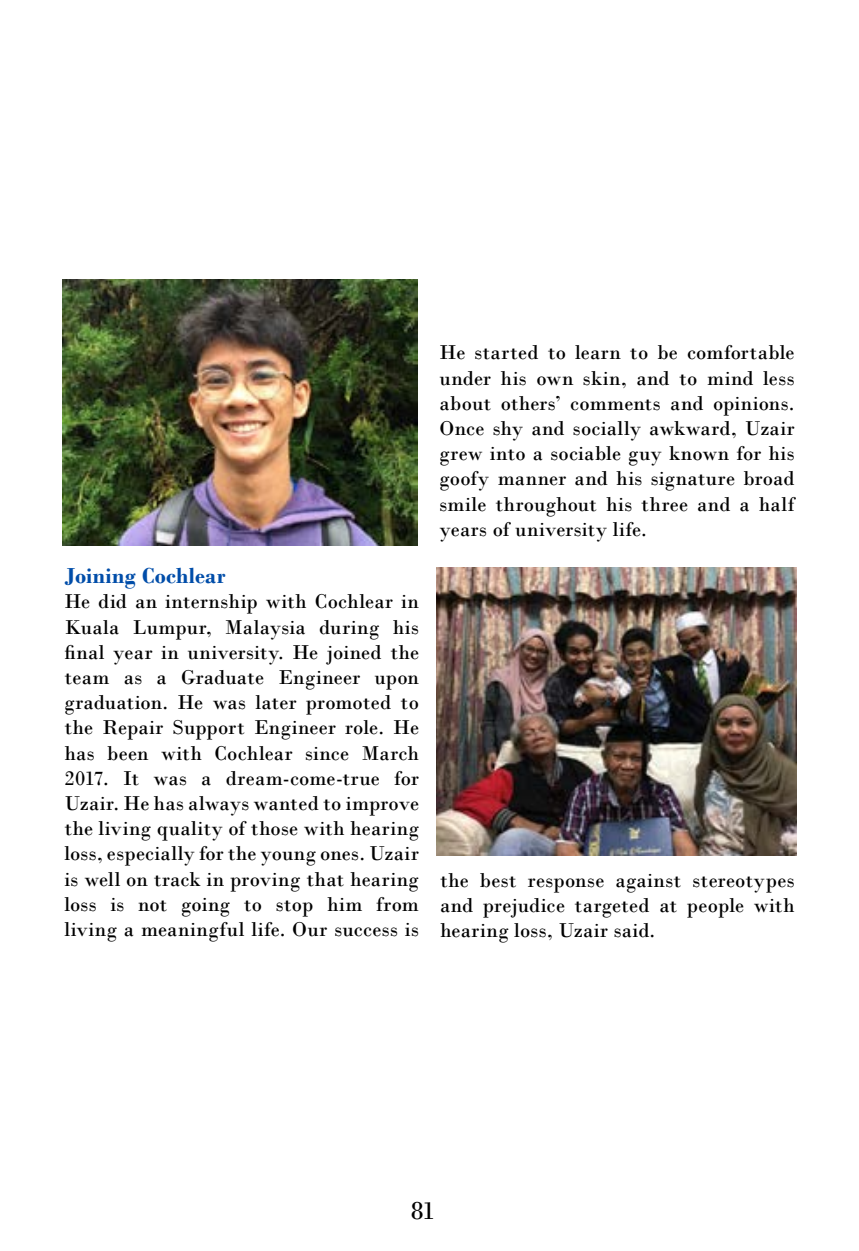
<style>
.page{position:relative;width:859px;height:1251px;background:#fff}
.page>*{position:absolute;margin:0;border:0;box-sizing:border-box;transform-origin:0 0}
.t1{font:26.25px "Bodoni";color:#000}
.t2{font:700 22.75px "Bodoni";letter-spacing:.015em;color:#004da9}
.t3{font:21px/25.2px "Bodoni";letter-spacing:.015em;color:#000;text-align:justify}
</style>
<div class="page">
<img style="left:63px;top:280px;width:355px;height:265px">
<img style="left:437px;top:568px;width:359px;height:287px">
<p class="t2" style="left:64px;top:562px;width:163px">Joining Cochlear</p>
<p class="t3" style="left:64px;top:589px;width:356px">He did an internship with Cochlear in Kuala Lumpur, Malaysia during his final year in university. He joined the team as a Graduate Engineer upon graduation. He was later promoted to the Repair Support Engineer role. He has been with Cochlear since March 2017. It was a dream-come-true for Uzair. He has always wanted to improve the living quality of those with hearing loss, especially for the young ones. Uzair is well on track in proving that hearing loss is not going to stop him from living a meaningful life. Our success is</p>
<p class="t3" style="left:439px;top:340px;width:356px">He started to learn to be comfortable under his own skin, and to mind less about others’ comments and opinions.<br>Once shy and socially awkward, Uzair grew into a sociable guy known for his goofy manner and his signature broad smile throughout his three and a half years of university life.</p>
<p class="t3" style="left:440px;top:867px;width:356px">the best response against stereotypes and prejudice targeted at people with hearing loss, Uzair said.</p>
<p class="t1" style="left:410px;top:1194px;width:26px">81</p>
</div>
